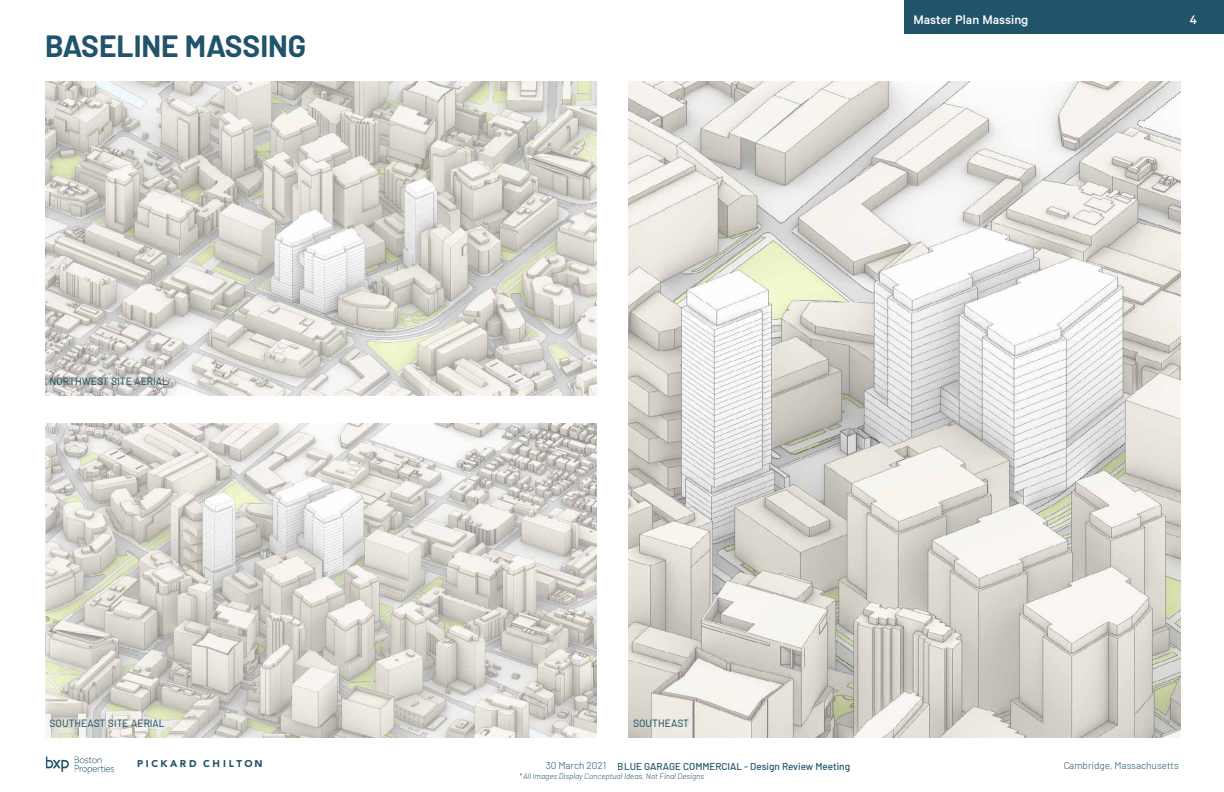
<style>
.page{position:relative;width:1224px;height:792px;background:#fff}
.page>*{position:absolute;margin:0;border:0;box-sizing:border-box;transform-origin:0 0}
.t1{font:700 30px "Barlow";color:#21536a}
.t2{font:500 14px "Calibre";color:#fff}
.t3{font:12.8px "Barlow";color:#21536a;scale:.93 1}
.t4{font:500 10px "Barlow";color:#21536a}
.t5{font:300 10px "Barlow";color:#21536a}
.t6{font:900 9.8px "Avenir LT Com";letter-spacing:.255em;color:#21536a}
.t7{font:italic 300 8px "Barlow";color:#21536a}
</style>
<div class="page">
<img style="left:629px;top:81px;width:551px;height:657px">
<img style="left:46px;top:423px;width:551px;height:315px">
<img style="left:45px;top:81px;width:552px;height:315px">
<img style="left:45px;top:756px;width:70px;height:18px">
<div style="left:904px;top:0;width:320px;height:33px;background:#21536a"></div>
<h1 class="t1" style="left:45px;top:28px;width:263px">BASELINE MASSING</h1>
<h3 class="t3" style="left:50px;top:373px;width:129px">NORTHWEST SITE AERIAL</h3>
<h3 class="t3" style="left:50px;top:715px;width:125px">SOUTHEAST SITE AERIAL</h3>
<h3 class="t3" style="left:633px;top:715px;width:62px">SOUTHEAST</h3>
<h2 class="t2" style="left:913px;top:12px;width:117px">Master Plan Massing</h2>
<h2 class="t2" style="left:1190px;top:12px;width:9px">4</h2>
<p class="t6" style="left:137px;top:758px;width:127px">PICKARD CHILTON</p>
<p class="t4" style="left:618px;top:760px;width:234px">BLUE GARAGE COMMERCIAL - Design Review Meeting</p>
<p class="t5" style="left:546px;top:759px;width:62px">30 March 2021</p>
<p class="t5" style="left:1063px;top:759px;width:117px">Cambridge, Massachusetts</p>
<p class="t7" style="left:520px;top:771px;width:186px">*All Images Display Conceptual Ideas, Not Final Designs</p>
</div>
